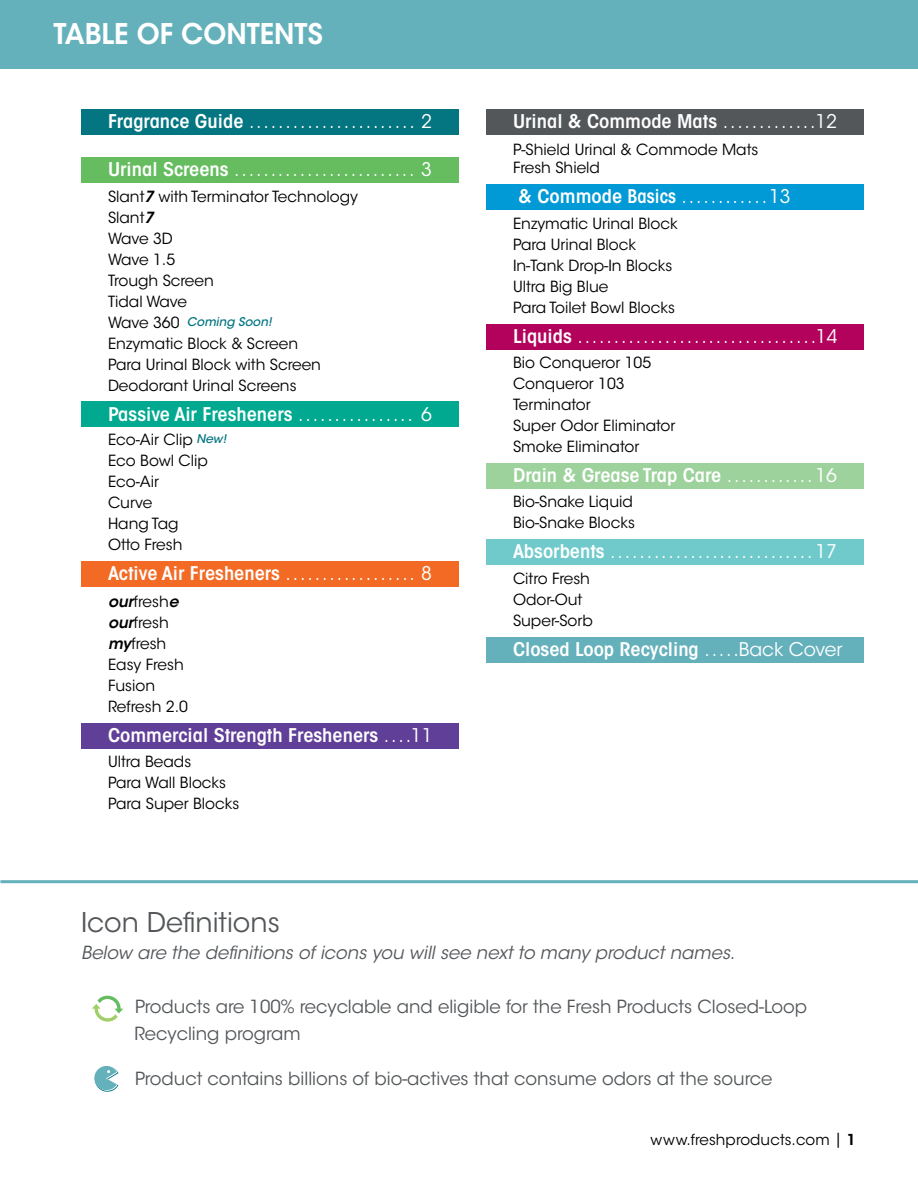
<style>
.page{position:relative;width:918px;height:1188px;background:#fff}
.page>*{position:absolute;margin:0;border:0;box-sizing:border-box;transform-origin:0 0}
.t1{font:600 28.35px "ITC Avant Garde Std";color:#fff;scale:.95 1}
.t2{font:27px "ITC Avant Garde Std";color:#54575a}
.t3{font:600 condensed 18.75px "ITC Avant Garde Std";color:#fff;scale:1.1 1}
.t4{font:18.75px "ITC Avant Garde Std";color:#fff}
.t5{font:18px/27px "ITC Avant Garde Std";color:#54575a}
.t6{font:italic 18px "ITC Avant Garde Std";color:#54575a}
.t7{font:15.3px/21px "ITC Avant Garde Std";color:#000}
.t8{font:15px "ITC Avant Garde Std";letter-spacing:.01em;color:#000}
.t9{font:italic 500 12px "ITC Avant Garde Std";color:#047681}
.s1{font-weight:600;font-stretch:condensed}
.s2{font-weight:600;font-style:italic}
.s3{font-weight:400;font-stretch:normal}
.s4{font-weight:600;font-stretch:condensed;font-size:18.75px;color:#fff}
.s5{font-weight:600}
</style>
<div class="page">
<div style="left:0;top:0;width:918px;height:68px;background:#64b1bb"></div>
<div style="left:486px;top:463px;width:378px;height:26px;background:#9dd29c"></div>
<div style="left:81px;top:110px;width:378px;height:25px;background:#047681"></div>
<div style="left:81px;top:157px;width:378px;height:26px;background:#65bd60"></div>
<div style="left:81px;top:401px;width:378px;height:26px;background:#00a98f"></div>
<div style="left:81px;top:561px;width:378px;height:26px;background:#f26a24"></div>
<div style="left:81px;top:723px;width:378px;height:26px;background:#603f99"></div>
<div style="left:486px;top:110px;width:378px;height:25px;background:#54575a"></div>
<div style="left:486px;top:184px;width:378px;height:26px;background:#0199d6"></div>
<div style="left:486px;top:324px;width:378px;height:26px;background:#b3025b"></div>
<div style="left:486px;top:539px;width:378px;height:26px;background:#70cacb"></div>
<div style="left:486px;top:637px;width:378px;height:26px;background:#64b1bb"></div>
<svg style="left:92px;top:996px;width:31px;height:26px"></svg>
<svg style="left:94px;top:1066px;width:24px;height:26px"></svg>
<hr style="left:0;top:880px;width:918px;height:3px;background:#64b1bb">
<h1 class="t1" style="left:53px;top:16px;width:285px">TABLE OF CONTENTS</h1>
<p class="t4" style="left:108px;top:110px;width:326px"><span class="s1">Fragrance Guide</span> ....................... 2</p>
<p class="t4" style="left:108px;top:158px;width:326px"><span class="s1">Urinal Screens</span> ......................... 3</p>
<p class="t7" style="left:108px;top:186px;width:251px">Slant<span class="s2">7</span> with Terminator Technology<br>Slant<span class="s2">7<br></span>Wave 3D<br>Wave 1.5<br>Trough Screen<br>Tidal Wave<br>Wave 360<br>Enzymatic Block &amp; Screen<br>Para Urinal Block with Screen<br>Deodorant Urinal Screens</p>
<p class="t3" style="left:108px;top:402px;width:296px">Passive Air Fresheners <span class="s3">................ 6</span></p>
<p class="t7" style="left:108px;top:429px;width:101px">Eco-Air Clip<br>Eco Bowl Clip<br>Eco-Air<br>Curve<br>Hang Tag<br>Otto Fresh</p>
<p class="t3" style="left:108px;top:561px;width:296px">Active Air Fresheners <span class="s3">.................. 8</span></p>
<p class="t7" style="left:108px;top:591px;width:81px"><span class="s2">our</span>fresh<span class="s2">e our</span>fresh <span class="s2">my</span>fresh<br>Easy Fresh<br>Fusion<br>Refresh 2.0</p>
<p class="t3" style="left:108px;top:723px;width:297px">Commercial Strength Fresheners <span class="s3">....11</span></p>
<p class="t7" style="left:108px;top:751px;width:133px">Ultra Beads<br>Para Wall Blocks<br>Para Super Blocks</p>
<p class="t9" style="left:187px;top:315px;width:86px">Coming Soon!</p>
<p class="t9" style="left:197px;top:431px;width:31px">New!</p>
<p class="t3" style="left:513px;top:110px;width:296px">Urinal &amp; Commode Mats <span class="s3">.............12</span></p>
<p class="t7" style="left:513px;top:141px;width:247px;line-height:18px">P-Shield Urinal &amp; Commode Mats<br>Fresh Shield<span class="s4">Urina</span></p>
<p class="t3" style="left:518px;top:185px;width:249px">&amp; Commode Basics <span class="s3">............13</span></p>
<p class="t7" style="left:513px;top:213px;width:166px">Enzymatic Urinal Block<br>Para Urinal Block<br>In-Tank Drop-In Blocks<br>Ultra Big Blue<br>Para Toilet Bowl Blocks</p>
<p class="t4" style="left:513px;top:325px;width:326px"><span class="s1">Liquids</span> .................................14</p>
<p class="t7" style="left:513px;top:352px;width:164px">Bio Conqueror 105<br>Conqueror 103<br>Terminator<br>Super Odor Eliminator<br>Smoke Eliminator</p>
<p class="t3" style="left:513px;top:463px;width:296px">Drain &amp; Grease Trap Care <span class="s3">............ 16</span></p>
<p class="t7" style="left:513px;top:491px;width:124px">Bio-Snake Liquid<br>Bio-Snake Blocks</p>
<p class="t4" style="left:513px;top:540px;width:326px"><span class="s1">Absorbents</span> ............................17</p>
<p class="t7" style="left:513px;top:568px;width:81px">Citro Fresh<br>Odor-Out<br>Super-Sorb</p>
<p class="t3" style="left:513px;top:637px;width:301px">Closed Loop Recycling <span class="s3">.....Back Cover</span></p>
<h2 class="t2" style="left:81px;top:906px;width:200px">Icon Definitions</h2>
<p class="t6" style="left:81px;top:942px;width:656px">Below are the definitions of icons you will see next to many product names.</p>
<p class="t5" style="left:134px;top:994px;width:674px">Products are 100% recyclable and eligible for the Fresh Products Closed-Loop<br>Recycling program</p>
<p class="t5" style="left:135px;top:1066px;width:639px">Product contains billions of bio-actives that consume odors at the source</p>
<p class="t8" style="left:651px;top:1131px;width:207px">www.freshproducts.com | <span class="s5">1</span></p>
</div>
